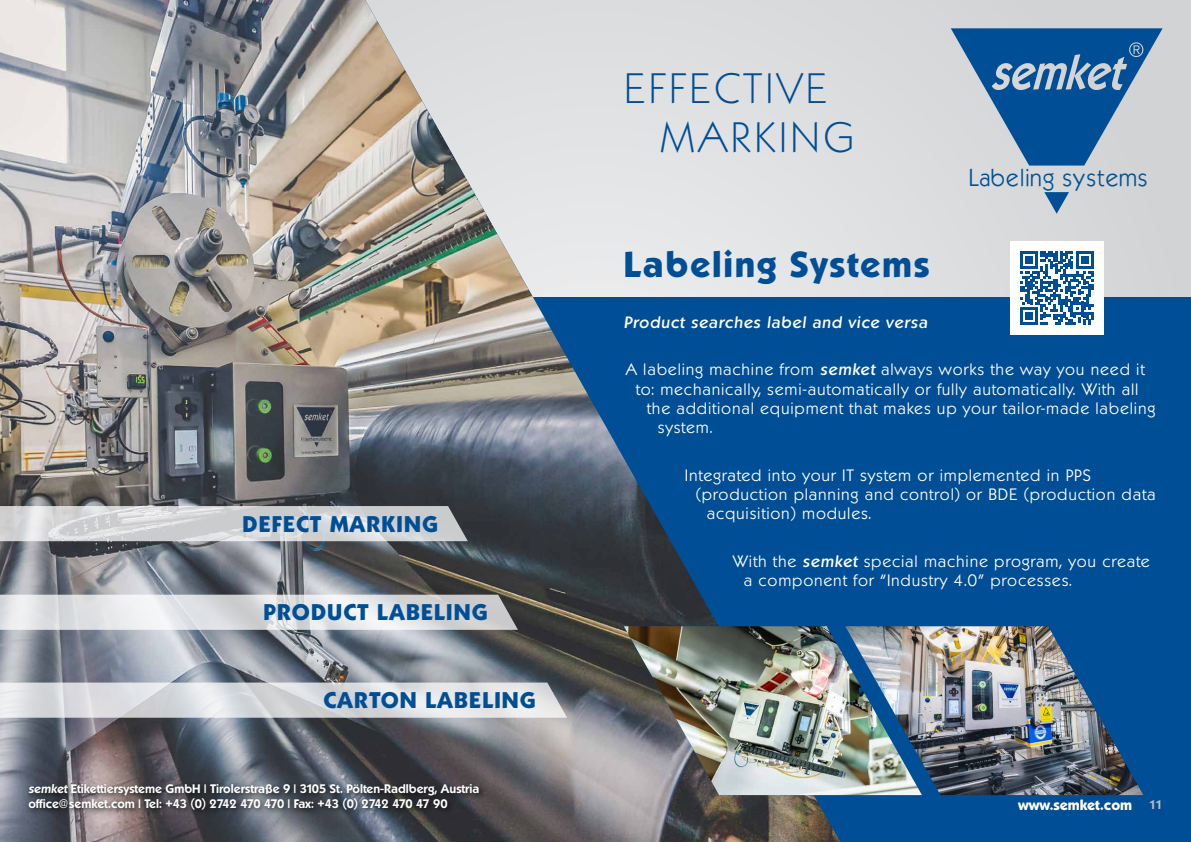
<style>
.page{position:relative;width:1191px;height:842px;background:#d9dadb}
.page>*{position:absolute;margin:0;border:0;box-sizing:border-box;transform-origin:0 0}
.t1{font:200 41.2px/49.4px "Koblenz Serial";letter-spacing:.07em;color:#004e95}
.t2{font:800 35px "Koblenz Serial";letter-spacing:.05em;color:#004e95}
.t3{font:800 22px "Koblenz Serial";letter-spacing:.05em;color:#004e95}
.t4{font:21.8px "semket";color:#005192}
.t5{font:300 16px/19.2px "Koblenz Serial";letter-spacing:.05em;color:#fff}
.t6{font:italic 500 16px "Koblenz Serial";letter-spacing:.05em;color:#fff}
.t7{font:800 14px "Koblenz Serial";color:#fff}
.t8{font:700 12px/14.4px "Koblenz Serial";color:#fff}
.s1{font-style:italic}
.s2{font-weight:500;font-style:italic}
.s3{font-weight:700;font-size:12px;color:#bcbec0}
</style>
<div class="page">
<div style="left:0;top:297px;width:1191px;height:545px;background:#004e95"></div>
<img style="left:0;top:0;width:840px;height:842px">
<svg style="left:950px;top:28px;width:212px;height:186px"></svg>
<svg style="left:0;top:506px;width:468px;height:35px;background:#d1d2d4"></svg>
<svg style="left:0;top:682px;width:567px;height:36px;background:#d8d9dc"></svg>
<svg style="left:0;top:595px;width:518px;height:35px;background:#dbdcde"></svg>
<img style="left:624px;top:626px;width:221px;height:169px">
<img style="left:845px;top:626px;width:298px;height:169px">
<div style="left:1009px;top:241px;width:94px;height:94px;background:#fff"></div>
<svg style="left:1020px;top:251px;width:73px;height:74px"></svg>
<div style="left:26px;top:781px;width:460px;height:35px;background:#000;opacity:.75"></div>
<h3 class="t3" style="left:243px;top:510px;width:197px">DEFECT MARKING</h3>
<h3 class="t3" style="left:263px;top:599px;width:226px">PRODUCT LABELING</h3>
<h3 class="t3" style="left:323px;top:686px;width:214px">CARTON LABELING</h3>
<p class="t8" style="left:28px;top:782px;width:452px"><span class="s1">semket</span> Etikettiersysteme GmbH | Tirolerstraße 9 | 3105 St. Pölten-Radlberg, Austria office@semket.com | Tel: +43 (0) 2742 470 470 | Fax: +43 (0) 2742 470 47 90</p>
<h1 class="t1" style="left:660px;top:63px;width:196px;text-indent:-36px">EFFECTIVE<br>MARKING</h1>
<h2 class="t2" style="left:624px;top:243px;width:308px">Labeling Systems</h2>
<h3 class="t4" style="left:968px;top:164px;width:181px">Labeling systems</h3>
<p class="t6" style="left:624px;top:313px;width:305px">Product searches label and vice versa</p>
<p class="t5" style="left:626px;top:360px;width:520px">A labeling machine from <span class="s2">semket</span> always works the way you need it</p>
<p class="t5" style="left:636px;top:379px;width:504px">to: mechanically, semi-automatically or fully automatically. With all</p>
<p class="t5" style="left:647px;top:399px;width:510px">the additional equipment that makes up your tailor-made labeling</p>
<p class="t5" style="left:658px;top:418px;width:56px">system.</p>
<p class="t5" style="left:685px;top:465px;width:408px">Integrated into your IT system or implemented in PPS</p>
<p class="t5" style="left:696px;top:484px;width:461px">(production planning and control) or BDE (production data</p>
<p class="t5" style="left:707px;top:504px;width:166px">acquisition) modules.</p>
<p class="t5" style="left:744px;top:551px;width:407px;text-indent:-11px">With the <span class="s2">semket</span> special machine program, you create a component for “Industry 4.0” processes.</p>
<p class="t7" style="left:1018px;top:796px;width:146px">www.semket.com <span class="s3">11</span></p>
</div>
